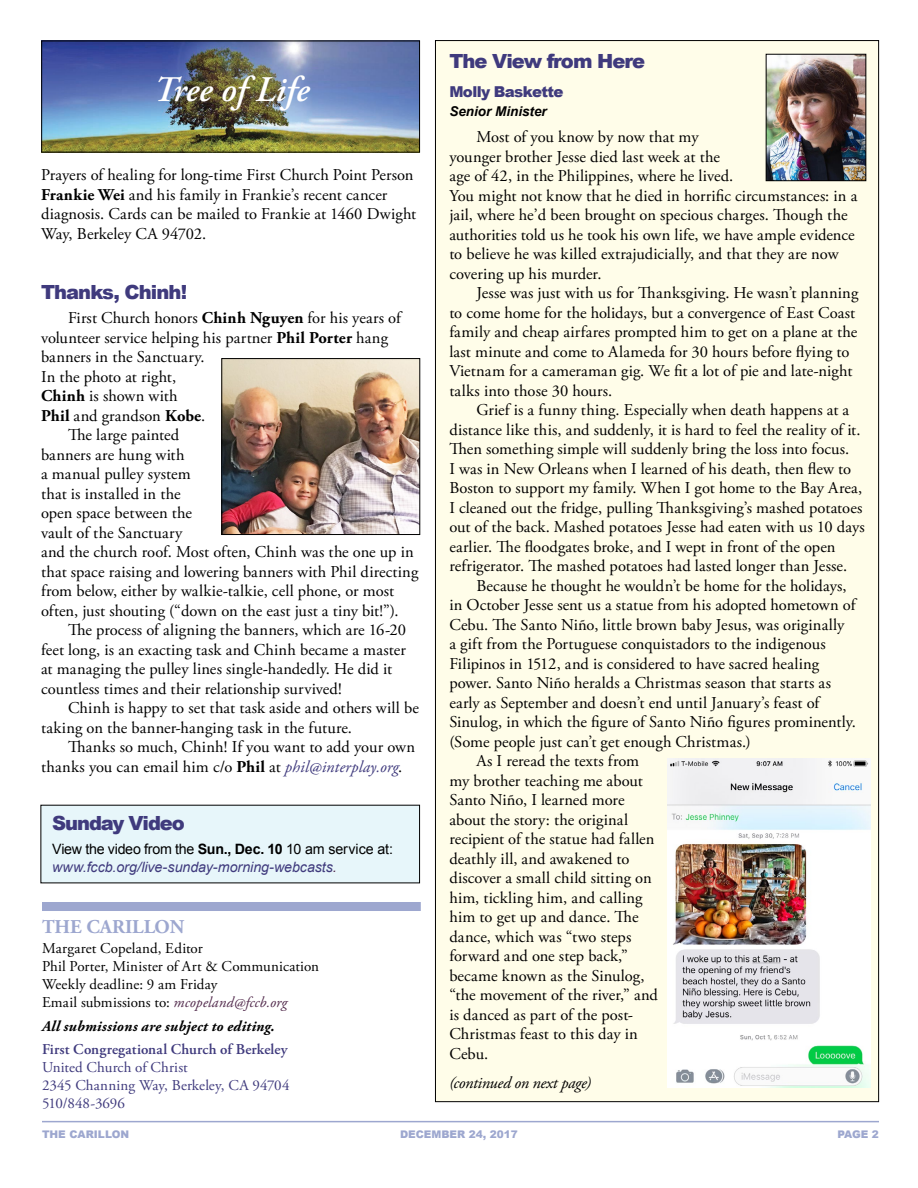
<style>
.page{position:relative;width:918px;height:1188px;background:#fff}
.page>*{position:absolute;margin:0;border:0;box-sizing:border-box;transform-origin:0 0}
.t1{font:italic 600 36px "Adobe Garamond Pro";color:#fff}
.t2{font:900 19.5px "Arial";letter-spacing:-.055em;color:#3f3a7d}
.t3{font:700 19.5px "Adobe Garamond Pro";color:#9da7cf}
.t4{font:16.5px/19.5px "Adobe Garamond Pro";letter-spacing:.005em;color:#000}
.t5{font:italic 16.5px "Adobe Garamond Pro";letter-spacing:-.015em;color:#000}
.t6{font:15px/18px "Adobe Garamond Pro";letter-spacing:.01em;color:#000}
.t7{font:15px/18px "Adobe Garamond Pro";letter-spacing:.005em;color:#3f3a7d}
.t8{font:600 15px "Adobe Garamond Pro";letter-spacing:.01em;color:#3f3a7d}
.t9{font:italic 700 15px "Adobe Garamond Pro";letter-spacing:.015em;color:#000}
.t10{font:900 15px "Arial";letter-spacing:-.04em;color:#3f3a7d}
.t11{font:italic 14.25px/18px "Arial";letter-spacing:-.005em;color:#3f3a7d}
.t12{font:italic 700 13.5px "Arial";color:#000}
.t13{font:900 10.5px "Arial";color:#9da7cf}
.s1{font-weight:700}
.s2{font-style:italic;color:#3f3a7d}
.s3{font-style:normal;color:#000}
.s4{font-weight:700;font-style:normal;color:#000}
.s5{color:#532b4d}
.s6{font-style:italic;color:#532b4d}
</style>
<div class="page">
<div style="left:435px;top:41px;width:444px;height:1061px;background:#fffde9"></div>
<hr style="left:42px;top:1121px;width:837px;height:1px;background:#9da7cf">
<div style="left:42px;top:902px;width:379px;height:9px;background:#9da7cf"></div>
<img style="left:43px;top:43px;width:375px;height:108px">
<div style="left:41px;top:41px;width:379px;height:112px;border:1px solid #000"></div>
<img style="left:768px;top:56px;width:96px;height:123px">
<div style="left:766px;top:54px;width:100px;height:127px;border:1px solid #000"></div>
<div style="left:41px;top:805px;width:379px;height:78px;background:#e7f6fa"></div>
<img style="left:667px;top:758px;width:203px;height:330px">
<img style="left:223px;top:360px;width:195px;height:173px">
<div style="left:221px;top:358px;width:199px;height:177px;border:1px solid #000"></div>
<h1 class="t1" style="left:154px;top:69px;width:157px">Tree of Life</h1>
<p class="t4" style="left:41px;top:166px;width:377px">Prayers of healing for long-time First Church Point Person <span class="s1">Frankie Wei</span> and his family in Frankie’s recent cancer diagnosis. Cards can be mailed to Frankie at 1460 Dwight Way, Berkeley CA 94702.</p>
<p class="t2" style="left:41px;top:277px;width:148px">Thanks, Chinh!</p>
<p class="t4" style="left:68px;top:309px;width:334px">First Church honors <span class="s1">Chinh Nguyen</span> for his years of</p>
<p class="t4" style="left:41px;top:329px;width:349px">volunteer service helping his partner <span class="s1">Phil Porter</span> hang</p>
<p class="t4" style="left:41px;top:348px;width:165px">banners in the Sanctuary.</p>
<p class="t4" style="left:41px;top:368px;width:137px">In the photo at right,</p>
<p class="t4" style="left:41px;top:387px;width:138px"><span class="s1">Chinh</span> is shown with</p>
<p class="t4" style="left:41px;top:407px;width:166px"><span class="s1">Phil</span> and grandson <span class="s1">Kobe</span>.</p>
<p class="t4" style="left:68px;top:426px;width:113px">The large painted</p>
<p class="t4" style="left:41px;top:446px;width:145px">banners are hung with</p>
<p class="t4" style="left:41px;top:465px;width:151px">a manual pulley system</p>
<p class="t4" style="left:41px;top:485px;width:141px">that is installed in the</p>
<p class="t4" style="left:41px;top:504px;width:153px">open space between the</p>
<p class="t4" style="left:41px;top:524px;width:143px">vault of the Sanctuary</p>
<p class="t4" style="left:41px;top:543px;width:374px">and the church roof. Most often, Chinh was the one up in</p>
<p class="t4" style="left:41px;top:563px;width:379px">that space raising and lowering banners with Phil directing</p>
<p class="t4" style="left:41px;top:582px;width:355px">from below, either by walkie-talkie, cell phone, or most</p>
<p class="t4" style="left:41px;top:602px;width:359px">often, just shouting (“down on the east just a tiny bit!”).</p>
<p class="t4" style="left:68px;top:621px;width:340px">The process of aligning the banners, which are 16-20</p>
<p class="t4" style="left:41px;top:641px;width:366px">feet long, is an exacting task and Chinh became a master</p>
<p class="t4" style="left:41px;top:660px;width:353px">at managing the pulley lines single-handedly. He did it</p>
<p class="t4" style="left:41px;top:680px;width:302px">countless times and their relationship survived!</p>
<p class="t4" style="left:68px;top:699px;width:352px">Chinh is happy to set that task aside and others will be</p>
<p class="t4" style="left:41px;top:719px;width:313px">taking on the banner-hanging task in the future.</p>
<p class="t4" style="left:68px;top:738px;width:349px">Thanks so much, Chinh! If you want to add your own</p>
<p class="t4" style="left:41px;top:758px;width:363px">thanks you can email him c/o <span class="s1">Phil</span> at <span class="s2">phil@interplay.org</span>.</p>
<p class="t2" style="left:52px;top:809px;width:134px">Sunday Video</p>
<p class="t11" style="left:52px;top:840px;width:343px"><span class="s3">View the video from the</span> <span class="s4">Sun., Dec. 10</span> <span class="s3">10 am service at: </span>www.fccb.org/live-sunday-morning-webcasts<span class="s5">.</span></p>
<p class="t3" style="left:42px;top:915px;width:144px">THE CARILLON</p>
<p class="t6" style="left:42px;top:940px;width:279px">Margaret Copeland, Editor<br>Phil Porter, Minister of Art &amp; Communication Weekly deadline: 9 am Friday<br>Email submissions to: <span class="s6">mcopeland@fccb.org</span></p>
<p class="t9" style="left:42px;top:1017px;width:234px">All submissions are subject to editing.</p>
<p class="t8" style="left:42px;top:1041px;width:247px">First Congregational Church of Berkeley</p>
<p class="t7" style="left:42px;top:1059px;width:249px">United Church of Christ<br>2345 Channing Way, Berkeley, CA 94704<br>510/848-3696</p>
<p class="t2" style="left:449px;top:47px;width:197px">The View from Here</p>
<p class="t10" style="left:449px;top:81px;width:116px">Molly Baskette</p>
<p class="t12" style="left:449px;top:103px;width:99px">Senior Minister</p>
<p class="t4" style="left:449px;top:128px;width:410px;text-indent:27px">Most of you know by now that my<br>younger brother Jesse died last week at the<br>age of 42, in the Philippines, where he lived.<br>You might not know that he died in horrific circumstances: in a jail, where he’d been brought on specious charges. Though the authorities told us he took his own life, we have ample evidence to believe he was killed extrajudicially, and that they are now covering up his murder.</p>
<p class="t4" style="left:449px;top:284px;width:411px;text-indent:27px">Jesse was just with us for Thanksgiving. He wasn’t planning to come home for the holidays, but a convergence of East Coast family and cheap airfares prompted him to get on a plane at the last minute and come to Alameda for 30 hours before flying to Vietnam for a cameraman gig. We fit a lot of pie and late-night talks into those 30 hours.</p>
<p class="t4" style="left:449px;top:401px;width:417px;text-indent:27px">Grief is a funny thing. Especially when death happens at a distance like this, and suddenly, it is hard to feel the reality of it.<br>Then something simple will suddenly bring the loss into focus.<br>I was in New Orleans when I learned of his death, then flew to Boston to support my family. When I got home to the Bay Area, I cleaned out the fridge, pulling Thanksgiving’s mashed potatoes out of the back. Mashed potatoes Jesse had eaten with us 10 days earlier. The floodgates broke, and I wept in front of the open refrigerator. The mashed potatoes had lasted longer than Jesse.</p>
<p class="t4" style="left:476px;top:577px;width:372px">Because he thought he wouldn’t be home for the holidays,</p>
<p class="t4" style="left:449px;top:596px;width:408px">in October Jesse sent us a statue from his adopted hometown of</p>
<p class="t4" style="left:449px;top:616px;width:397px">Cebu. The Santo Niño, little brown baby Jesus, was originally</p>
<p class="t4" style="left:449px;top:635px;width:378px">a gift from the Portuguese conquistadors to the indigenous</p>
<p class="t4" style="left:449px;top:655px;width:371px">Filipinos in 1512, and is considered to have sacred healing</p>
<p class="t4" style="left:449px;top:674px;width:383px">power. Santo Niño heralds a Christmas season that starts as</p>
<p class="t4" style="left:449px;top:694px;width:371px">early as September and doesn’t end until January’s feast of</p>
<p class="t4" style="left:449px;top:713px;width:408px">Sinulog, in which the figure of Santo Niño figures prominently.</p>
<p class="t4" style="left:449px;top:733px;width:303px">(Some people just can’t get enough Christmas.)</p>
<p class="t4" style="left:476px;top:752px;width:164px">As I reread the texts from</p>
<p class="t4" style="left:449px;top:772px;width:195px">my brother teaching me about</p>
<p class="t4" style="left:449px;top:791px;width:177px">Santo Niño, I learned more</p>
<p class="t4" style="left:449px;top:811px;width:180px">about the story: the original</p>
<p class="t4" style="left:449px;top:830px;width:207px">recipient of the statue had fallen</p>
<p class="t4" style="left:449px;top:850px;width:182px">deathly ill, and awakened to</p>
<p class="t4" style="left:449px;top:869px;width:204px">discover a small child sitting on</p>
<p class="t4" style="left:449px;top:889px;width:195px">him, tickling him, and calling</p>
<p class="t4" style="left:449px;top:908px;width:191px">him to get up and dance. The</p>
<p class="t4" style="left:449px;top:928px;width:184px">dance, which was “two steps</p>
<p class="t4" style="left:449px;top:947px;width:180px">forward and one step back,”</p>
<p class="t4" style="left:449px;top:967px;width:197px">became known as the Sinulog,</p>
<p class="t4" style="left:449px;top:986px;width:210px">“the movement of the river,” and</p>
<p class="t4" style="left:449px;top:1006px;width:185px">is danced as part of the post-</p>
<p class="t4" style="left:449px;top:1025px;width:190px">Christmas feast to this day in</p>
<p class="t4" style="left:449px;top:1045px;width:40px">Cebu.</p>
<p class="t5" style="left:449px;top:1073px;width:143px">(continued on next page)</p>
<p class="t13" style="left:42px;top:1126px;width:89px">THE CARILLON</p>
<p class="t13" style="left:400px;top:1126px;width:119px">DECEMBER 24, 2017</p>
<p class="t13" style="left:837px;top:1126px;width:43px">PAGE 2</p>
</div>
